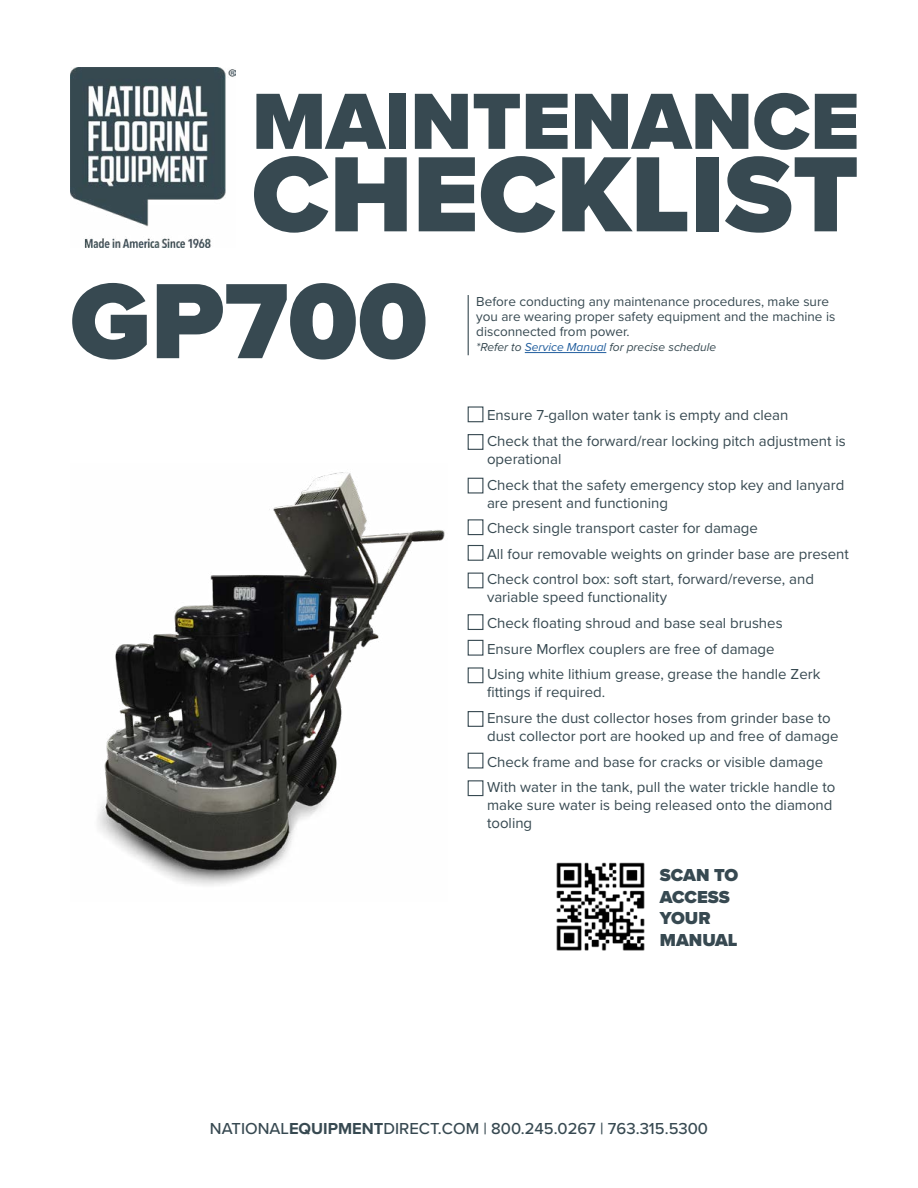
<style>
.page{position:relative;width:918px;height:1188px;background:#fff}
.page>*{position:absolute;margin:0;border:0;box-sizing:border-box;transform-origin:0 0}
.t1{font:900 111px "Proxima Nova";color:#374951}
.t2{font:900 82.5px "Proxima Nova";color:#374951}
.t3{font:900 18px/21.6px "Proxima Nova";color:#374951}
.t4{font:500 16.5px "Proxima Nova";color:#374951}
.t5{font:15px/18px "Proxima Nova";color:#374951}
.t6{font:13.5px/15px "Proxima Nova";color:#374951}
.t7{font:italic 12px "Proxima Nova";color:#374951}
.s1{color:#215e9e}
.s2{font-weight:700}
</style>
<div class="page">
<img style="left:70px;top:68px;width:166px;height:180px">
<img style="left:97px;top:472px;width:348px;height:414px">
<hr style="left:525px;top:352px;width:81px;height:1px;background:#215e9e">
<div style="left:468px;top:406px;width:15px;height:16px;border:1px solid #374951"></div>
<div style="left:468px;top:519px;width:15px;height:16px;border:1px solid #374951"></div>
<div style="left:468px;top:614px;width:15px;height:16px;border:1px solid #374951"></div>
<div style="left:468px;top:434px;width:15px;height:16px;border:1px solid #374951"></div>
<div style="left:468px;top:545px;width:15px;height:16px;border:1px solid #374951"></div>
<div style="left:468px;top:640px;width:15px;height:16px;border:1px solid #374951"></div>
<div style="left:468px;top:711px;width:15px;height:16px;border:1px solid #374951"></div>
<div style="left:468px;top:753px;width:15px;height:16px;border:1px solid #374951"></div>
<div style="left:468px;top:780px;width:15px;height:16px;border:1px solid #374951"></div>
<div style="left:468px;top:478px;width:15px;height:16px;border:1px solid #374951"></div>
<div style="left:468px;top:573px;width:15px;height:15px;border:1px solid #374951"></div>
<div style="left:468px;top:667px;width:15px;height:16px;border:1px solid #374951"></div>
<hr style="left:468px;top:295px;width:1px;height:60px;background:#374951">
<img style="left:556px;top:862px;width:89px;height:89px">
<h2 class="t2" style="left:252px;top:60px;width:609px">MAINTENANCE</h2>
<h1 class="t1" style="left:252px;top:112px;width:608px">CHECKLIST</h1>
<h1 class="t1" style="left:70px;top:238px;width:359px">GP700</h1>
<p class="t6" style="left:476px;top:293px;width:361px">Before conducting any maintenance procedures, make sure you are wearing proper safety equipment and the machine is disconnected from power.</p>
<p class="t7" style="left:476px;top:338px;width:242px">*Refer to <span class="s1">Service Manual</span> for precise schedule</p>
<p class="t5" style="left:487px;top:406px;width:303px">Ensure 7-gallon water tank is empty and clean</p>
<p class="t5" style="left:487px;top:431px;width:360px">Check that the forward/rear locking pitch adjustment is operational</p>
<p class="t5" style="left:487px;top:475px;width:359px">Check that the safety emergency stop key and lanyard are present and functioning</p>
<p class="t5" style="left:487px;top:519px;width:272px">Check single transport caster for damage</p>
<p class="t5" style="left:487px;top:544px;width:363px">All four removable weights on grinder base are present</p>
<p class="t5" style="left:487px;top:570px;width:328px">Check control box: soft start, forward/reverse, and variable speed functionality</p>
<p class="t5" style="left:487px;top:613px;width:297px">Check floating shroud and base seal brushes</p>
<p class="t5" style="left:487px;top:639px;width:289px">Ensure Morflex couplers are free of damage</p>
<p class="t5" style="left:487px;top:665px;width:335px">Using white lithium grease, grease the handle Zerk fittings if required.</p>
<p class="t5" style="left:487px;top:708px;width:353px">Ensure the dust collector hoses from grinder base to dust collector port are hooked up and free of damage</p>
<p class="t5" style="left:487px;top:748px;width:350px;line-height:25.7px">Check frame and base for cracks or visible damage<br>With water in the tank, pull the water trickle handle to</p>
<p class="t5" style="left:487px;top:796px;width:347px">make sure water is being released onto the diamond tooling</p>
<p class="t3" style="left:660px;top:864px;width:80px">SCAN TO<br>ACCESS<br>YOUR<br>MANUAL</p>
<p class="t4" style="left:210px;top:1116px;width:500px">NATIONAL<span class="s2">EQUIPMENT</span>DIRECT.COM | 800.245.0267 | 763.315.5300</p>
</div>
